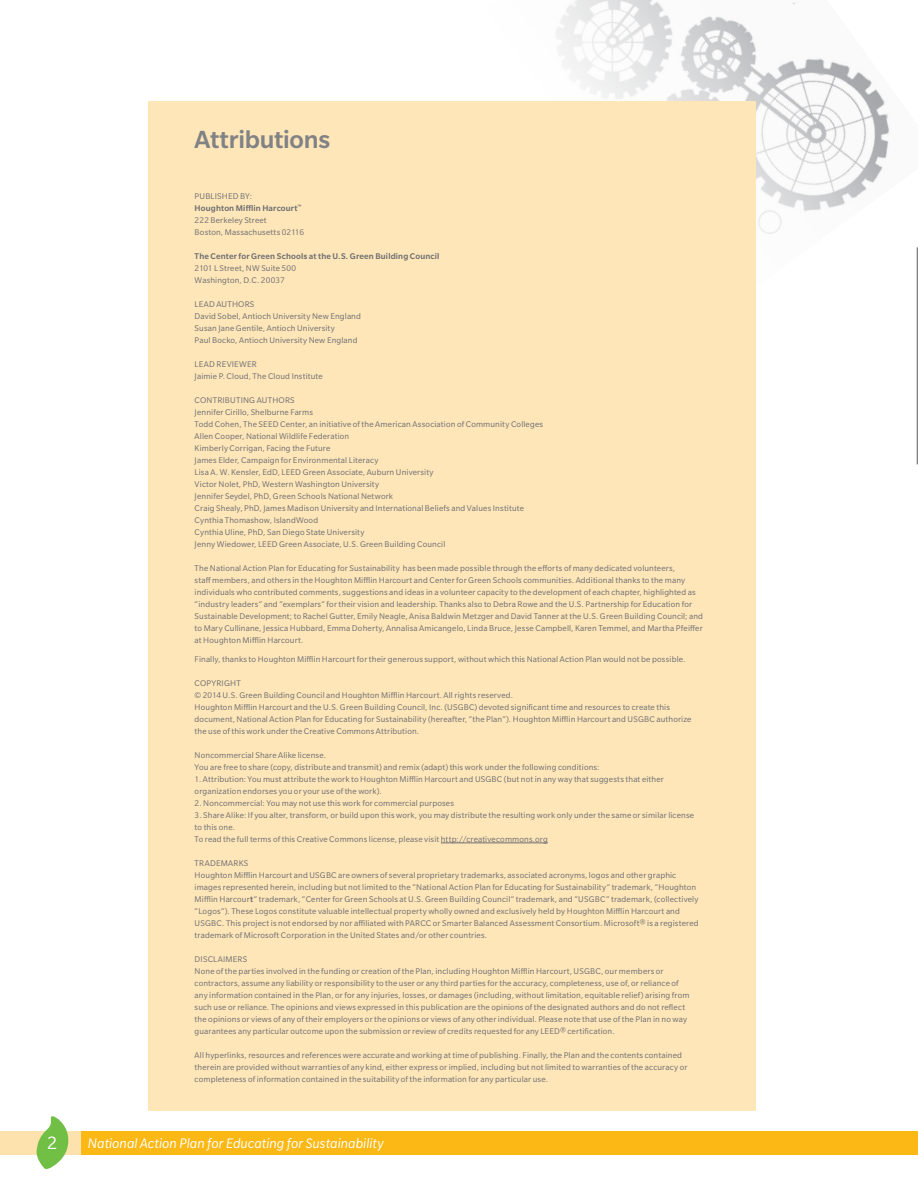
<style>
.page{position:relative;width:918px;height:1188px;background:#fff}
.page>*{position:absolute;margin:0;border:0;box-sizing:border-box;transform-origin:0 0}
.t1{font:500 27px "Slate Pro";letter-spacing:-.01em;color:#808285}
.t2{font:19.5px "Slate Pro";color:#fff}
.t3{font:italic 15px "Slate Pro";letter-spacing:.005em;color:#fff}
.t4{font:9px/12px "Slate Pro";letter-spacing:.015em;color:#6c6d70}
.t5{font:500 9px "Slate Pro";letter-spacing:.02em;color:#6c6d70}
.s1{font-weight:500}
</style>
<div class="page">
<div style="left:0;top:1131px;width:918px;height:24px;background:#fee2ae"></div>
<div style="left:81px;top:1131px;width:837px;height:24px;background:#fcb814"></div>
<svg style="left:36px;top:1116px;width:33px;height:53px"></svg>
<img style="left:556px;top:0;width:361px;height:319px">
<div style="left:148px;top:101px;width:608px;height:1010px;background:#fee6b9"></div>
<hr style="left:441px;top:843px;width:107px;height:1px;background:#6c6d70">
<svg style="left:917px;top:247px;width:1px;height:217px"></svg>
<h1 class="t1" style="left:195px;top:125px;width:137px">Attributions</h1>
<p class="t4" style="left:195px;top:190px;width:111px">PUBLISHED BY:<br><span class="s1">Houghton Mifflin Harcourt</span><sup>™<br></sup>222 Berkeley Street<br>Boston, Massachusetts 02116</p>
<p class="t5" style="left:195px;top:251px;width:246px">The Center for Green Schools at the U.S. Green Building Council</p>
<p class="t4" style="left:195px;top:262px;width:103px">2101 L Street, NW Suite 500<br>Washington, D.C. 20037</p>
<p class="t4" style="left:195px;top:298px;width:168px">LEAD AUTHORS<br>David Sobel, Antioch University New England Susan Jane Gentile, Antioch University<br>Paul Bocko, Antioch University New England</p>
<p class="t4" style="left:195px;top:358px;width:130px">LEAD REVIEWER<br>Jaimie P. Cloud, The Cloud Institute</p>
<p class="t4" style="left:195px;top:394px;width:350px">CONTRIBUTING AUTHORS<br>Jennifer Cirillo, Shelburne Farms<br>Todd Cohen, The SEED Center, an initiative of the American Association of Community Colleges Allen Cooper, National Wildlife Federation<br>Kimberly Corrigan, Facing the Future<br>James Elder, Campaign for Environmental Literacy<br>Lisa A. W. Kensler, EdD, LEED Green Associate, Auburn University<br>Victor Nolet, PhD, Western Washington University<br>Jennifer Seydel, PhD, Green Schools National Network<br>Craig Shealy, PhD, James Madison University and International Beliefs and Values Institute Cynthia Thomashow, IslandWood<br>Cynthia Uline, PhD, San Diego State University<br>Jenny Wiedower, LEED Green Associate, U.S. Green Building Council</p>
<p class="t4" style="left:195px;top:562px;width:510px">The National Action Plan for Educating for Sustainability has been made possible through the efforts of many dedicated volunteers,<br>staff members, and others in the Houghton Mifflin Harcourt and Center for Green Schools communities. Additional thanks to the many individuals who contributed comments, suggestions and ideas in a volunteer capacity to the development of each chapter, highlighted as “industry leaders” and “exemplars” for their vision and leadership. Thanks also to Debra Rowe and the U.S. Partnership for Education for Sustainable Development; to Rachel Gutter, Emily Neagle, Anisa Baldwin Metzger and David Tanner at the U.S. Green Building Council; and to Mary Cullinane, Jessica Hubbard, Emma Doherty, Annalisa Amicangelo, Linda Bruce, Jesse Campbell, Karen Temmel, and Martha Pfeiffer at Houghton Mifflin Harcourt.</p>
<p class="t4" style="left:195px;top:653px;width:492px">Finally, thanks to Houghton Mifflin Harcourt for their generous support, without which this National Action Plan would not be possible.</p>
<p class="t4" style="left:195px;top:677px;width:498px">COPYRIGHT<br>© 2014 U.S. Green Building Council and Houghton Mifflin Harcourt. All rights reserved.<br>Houghton Mifflin Harcourt and the U.S. Green Building Council, Inc. (USGBC) devoted significant time and resources to create this document, National Action Plan for Educating for Sustainability (hereafter, “the Plan”). Houghton Mifflin Harcourt and USGBC authorize the use of this work under the Creative Commons Attribution.</p>
<p class="t4" style="left:195px;top:749px;width:406px">Noncommercial Share Alike license.<br>You are free to share (copy, distribute and transmit) and remix (adapt) this work under the following conditions:</p>
<p class="t4" style="left:195px;top:773px;width:471px">1. Attribution: You must attribute the work to Houghton Mifflin Harcourt and USGBC (but not in any way that suggests that either organization endorses you or your use of the work).</p>
<p class="t4" style="left:195px;top:797px;width:261px">2. Noncommercial: You may not use this work for commercial purposes</p>
<p class="t4" style="left:195px;top:809px;width:501px">3. Share Alike: If you alter, transform, or build upon this work, you may distribute the resulting work only under the same or similar license to this one.<br>To read the full terms of this Creative Commons license, please visit http://creativecommons.org</p>
<p class="t4" style="left:195px;top:857px;width:506px">TRADEMARKS<br>Houghton Mifflin Harcourt and USGBC are owners of several proprietary trademarks, associated acronyms, logos and other graphic images represented herein, including but not limited to the “National Action Plan for Educating for Sustainability” trademark, “Houghton Mifflin Harcour<span class="s1">t</span>” trademark, “Center for Green Schools at U.S. Green Building Council” trademark, and “USGBC” trademark, (collectively “Logos”). These Logos constitute valuable intellectual property wholly owned and exclusively held by Houghton Mifflin Harcourt and USGBC. This project is not endorsed by nor affiliated with PARCC or Smarter Balanced Assessment Consortium. Microsoft® is a registered trademark of Microsoft Corporation in the United States and/or other countries.</p>
<p class="t4" style="left:195px;top:953px;width:496px">DISCLAIMERS<br>None of the parties involved in the funding or creation of the Plan, including Houghton Mifflin Harcourt, USGBC, our members or contractors, assume any liability or responsibility to the user or any third parties for the accuracy, completeness, use of, or reliance of any information contained in the Plan, or for any injuries, losses, or damages (including, without limitation, equitable relief) arising from such use or reliance. The opinions and views expressed in this publication are the opinions of the designated authors and do not reflect the opinions or views of any of their employers or the opinions or views of any other individual. Please note that use of the Plan in no way guarantees any particular outcome upon the submission or review of credits requested for any LEED® certification.</p>
<p class="t4" style="left:195px;top:1049px;width:494px">All hyperlinks, resources and references were accurate and working at time of publishing. Finally, the Plan and the contents contained therein are provided without warranties of any kind, either express or implied, including but not limited to warranties of the accuracy or completeness of information contained in the suitability of the information for any particular use.</p>
<h2 class="t2" style="left:47px;top:1133px;width:11px">2</h2>
<h3 class="t3" style="left:88px;top:1136px;width:298px">National Action Plan for Educating for Sustainability</h3>
</div>
